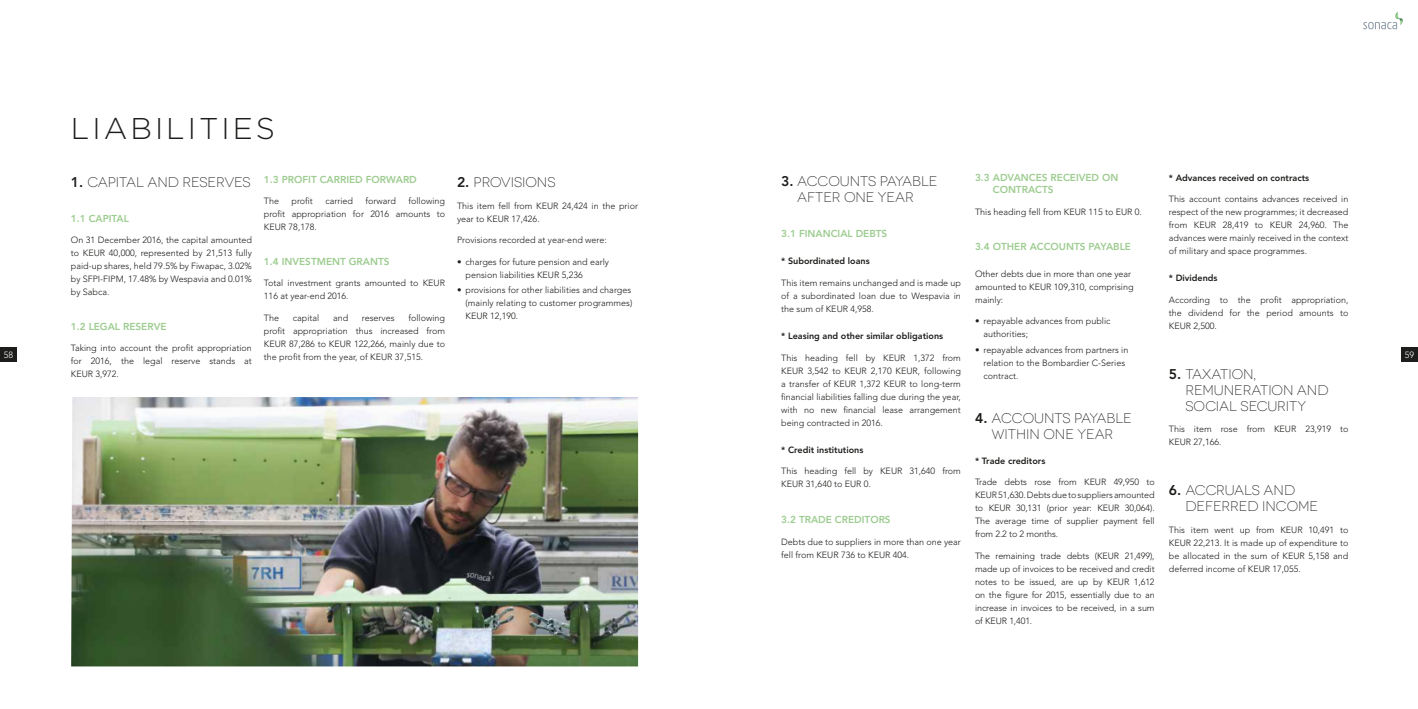
<style>
.page{position:relative;width:1418px;height:709px;background:#fff}
.page>*{position:absolute;margin:0;border:0;box-sizing:border-box;transform-origin:0 0}
.t1{font:300 30px "Gotham";letter-spacing:.1em;color:#1d1d1b}
.t2{font:300 14px/16px "Novecentowide";color:#1d1d1b;text-align:center}
.t3{font:800 10px/12px "Avenir";color:#9dcc90}
.t4{font:300 9px/13px "Avenir";color:#1d1d1b;text-align:justify}
.t5{font:800 9px "Avenir";color:#1d1d1b}
.t6{font:300 9px "Avenir";color:#fff}
.s1{font-family:"Avenir";font-weight:800}
</style>
<div class="page">
<img style="left:71px;top:397px;width:567px;height:269px">
<svg style="left:1363px;top:12px;width:40px;height:17px"></svg>
<div style="left:0;top:347px;width:17px;height:14px;background:#1d1d1b"></div>
<div style="left:1400px;top:347px;width:17px;height:14px;background:#1d1d1b"></div>
<h1 class="t1" style="left:71px;top:112px;width:206px">LIABILITIES</h1>
<p class="t5" style="left:1168px;top:172px;width:142px">* Advances received on contracts</p>
<p class="t4" style="left:1168px;top:192px;width:181px">This account contains advances received in respect of the new programmes; it decreased from KEUR 28,419 to KEUR 24,960. The advances were mainly received in the context of military and space programmes.</p>
<p class="t5" style="left:1168px;top:273px;width:50px">* Dividends</p>
<p class="t4" style="left:1168px;top:293px;width:181px">According to the profit appropriation, the dividend for the period amounts to KEUR 2,500.</p>
<h2 class="t2" style="left:1185px;top:366px;width:145px;text-align:left;text-indent:-17px"><span class="s1">5.</span> TAXATION,<br>REMUNERATION AND<br>SOCIAL SECURITY</h2>
<p class="t4" style="left:1168px;top:423px;width:181px">This item rose from KEUR 23,919 to<br>KEUR 27,166.</p>
<h2 class="t2" style="left:1185px;top:482px;width:134px;text-align:left;text-indent:-17px"><span class="s1">6.</span> ACCRUALS AND<br>DEFERRED INCOME</h2>
<p class="t4" style="left:1168px;top:523px;width:181px">This item went up from KEUR 10,491 to KEUR 22,213. It is made up of expenditure to be allocated in the sum of KEUR 5,158 and deferred income of KEUR 17,055.</p>
<p class="t3" style="left:992px;top:172px;width:127px;text-indent:-18px">3.3 ADVANCES RECEIVED ON<br>CONTRACTS</p>
<p class="t4" style="left:975px;top:205px;width:168px">This heading fell from KEUR 115 to EUR 0.</p>
<p class="t3" style="left:975px;top:240px;width:157px">3.4 OTHER ACCOUNTS PAYABLE</p>
<p class="t4" style="left:975px;top:267px;width:160px;text-align:left">Other debts due in more than one year amounted to KEUR 109,310, comprising mainly:</p>
<p class="t4" style="left:983px;top:314px;width:128px;text-indent:-9px">• repayable advances from public authorities;</p>
<p class="t4" style="left:983px;top:343px;width:146px;text-align:left;text-indent:-9px">• repayable advances from partners in relation to the Bombardier C-Series contract.</p>
<h2 class="t2" style="left:975px;top:411px;width:158px"><span class="s1">4.</span> ACCOUNTS PAYABLE<br>WITHIN ONE YEAR</h2>
<p class="t5" style="left:975px;top:455px;width:72px">* Trade creditors</p>
<p class="t4" style="left:975px;top:475px;width:181px">Trade debts rose from KEUR 49,950 to KEUR 51,630. Debts due to suppliers amounted to KEUR 30,131 (prior year: KEUR 30,064).<br>The average time of supplier payment fell from 2.2 to 2 months.</p>
<p class="t4" style="left:975px;top:549px;width:181px">The remaining trade debts (KEUR 21,499), made up of invoices to be received and credit notes to be issued, are up by KEUR 1,612 on the figure for 2015, essentially due to an increase in invoices to be received, in a sum of KEUR 1,401.</p>
<p class="t3" style="left:264px;top:173px;width:154px">1.3 PROFIT CARRIED FORWARD</p>
<p class="t4" style="left:264px;top:195px;width:17px">The</p>
<p class="t4" style="left:291px;top:195px;width:23px">profit</p>
<p class="t4" style="left:325px;top:195px;width:29px">carried</p>
<p class="t4" style="left:365px;top:195px;width:32px">forward</p>
<h2 class="t2" style="left:781px;top:173px;width:158px"><span class="s1">3.</span> ACCOUNTS PAYABLE<br>AFTER ONE YEAR</h2>
<p class="t3" style="left:781px;top:228px;width:108px">3.1 FINANCIAL DEBTS</p>
<p class="t5" style="left:781px;top:256px;width:90px">* Subordinated loans</p>
<p class="t4" style="left:781px;top:276px;width:181px">This item remains unchanged and is made up of a subordinated loan due to Wespavia in the sum of KEUR 4,958.</p>
<p class="t5" style="left:781px;top:331px;width:163px">* Leasing and other similar obligations</p>
<p class="t4" style="left:781px;top:351px;width:181px">This heading fell by KEUR 1,372 from KEUR 3,542 to KEUR 2,170 KEUR, following a transfer of KEUR 1,372 KEUR to long-term financial liabilities falling due during the year, with no new financial lease arrangement being contracted in 2016.</p>
<p class="t5" style="left:781px;top:444px;width:84px">* Credit institutions</p>
<p class="t4" style="left:781px;top:465px;width:181px">This heading fell by KEUR 31,640 from<br>KEUR 31,640 to EUR 0.</p>
<p class="t3" style="left:781px;top:513px;width:111px">3.2 TRADE CREDITORS</p>
<p class="t4" style="left:781px;top:535px;width:181px">Debts due to suppliers in more than one year fell from KEUR 736 to KEUR 404.</p>
<h2 class="t2" style="left:457px;top:174px;width:100px"><span class="s1">2.</span> PROVISIONS</h2>
<p class="t4" style="left:457px;top:199px;width:182px">This item fell from KEUR 24,424 in the prior year to KEUR 17,426.</p>
<p class="t4" style="left:457px;top:233px;width:151px">Provisions recorded at year-end were:</p>
<p class="t4" style="left:465px;top:255px;width:145px;text-indent:-9px">• charges for future pension and early pension liabilities KEUR 5,236</p>
<p class="t4" style="left:465px;top:284px;width:168px;text-align:left;text-indent:-9px">• provisions for other liabilities and charges (mainly relating to customer programmes)<br>KEUR 12,190.</p>
<h2 class="t2" style="left:71px;top:174px;width:181px"><span class="s1">1.</span> CAPITAL AND RESERVES</h2>
<p class="t3" style="left:71px;top:212px;width:59px">1.1 CAPITAL</p>
<p class="t4" style="left:71px;top:234px;width:182px">On 31 December 2016, the capital amounted to KEUR 40,000, represented by 21,513 fully paid-up shares, held 79.5% by Fiwapac, 3.02% by SFPI-FIPM, 17.48% by Wespavia and 0.01% by Sabca.</p>
<p class="t3" style="left:71px;top:320px;width:97px">1.2 LEGAL RESERVE</p>
<p class="t4" style="left:71px;top:342px;width:182px">Taking into account the profit appropriation for 2016, the legal reserve stands at KEUR 3,972.</p>
<p class="t4" style="left:264px;top:195px;width:182px;text-indent:144px">following profit appropriation for 2016 amounts to KEUR 78,178.</p>
<p class="t3" style="left:264px;top:255px;width:127px">1.4 INVESTMENT GRANTS</p>
<p class="t4" style="left:264px;top:277px;width:182px">Total investment grants amounted to KEUR<br>116 at year-end 2016.</p>
<p class="t4" style="left:264px;top:311px;width:17px">The</p>
<p class="t4" style="left:293px;top:311px;width:28px">capital</p>
<p class="t4" style="left:333px;top:311px;width:17px">and</p>
<p class="t4" style="left:362px;top:311px;width:34px">reserves</p>
<p class="t4" style="left:264px;top:311px;width:182px;text-indent:144px">following profit appropriation thus increased from KEUR 87,286 to KEUR 122,266, mainly due to the profit from the year, of KEUR 37,515.</p>
<p class="t6" style="left:4px;top:349px;width:11px">58</p>
<p class="t6" style="left:1404px;top:349px;width:11px">59</p>
</div>
